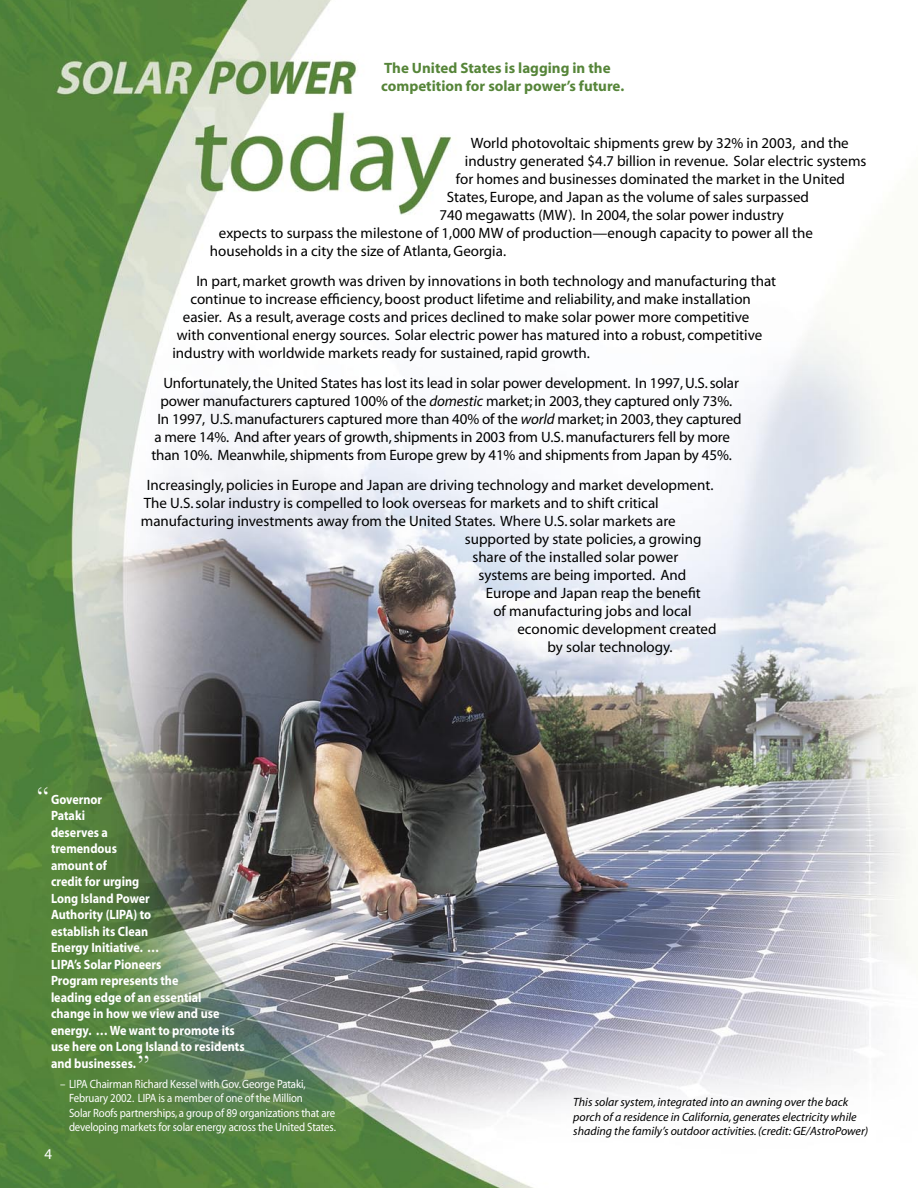
<style>
.page{position:relative;width:918px;height:1188px;background:#fff}
.page>*{position:absolute;margin:0;border:0;box-sizing:border-box;transform-origin:0 0}
.subheads{font:27px "Baskerville";color:#fff}
.bodycopy{font:15px "Myriad";color:#000}
.feature_statement{font:700 15px/18px "Myriad";color:#568539}
.subheads-2{font:15px "Myriad";color:#fff}
.sidebar_bodycopy{font:700 13.5px/16.5px "Myriad";color:#fff;scale:.9 1}
.sidebar_bodycopy-2{font:12px/14.4px "Myriad";letter-spacing:-.01em;color:#fff;scale:.9 1}
.captions{font:italic 12px/14.4px "Myriad";color:#000}
.s1{font-style:italic}
</style>
<div class="page">
<img style="left:0;top:0;width:917px;height:1188px">
<p class="feature_statement" style="left:381px;top:59px;width:245px">The United States is lagging in the competition for solar power’s future.</p>
<p class="bodycopy" style="left:471px;top:136px;width:379px">World photovoltaic shipments grew by 32% in 2003, and the</p>
<p class="bodycopy" style="left:465px;top:154px;width:403px">industry generated $4.7 billion in revenue. Solar electric systems</p>
<p class="bodycopy" style="left:456px;top:172px;width:391px">for homes and businesses dominated the market in the United</p>
<p class="bodycopy" style="left:447px;top:190px;width:364px">States, Europe, and Japan as the volume of sales surpassed</p>
<p class="bodycopy" style="left:439px;top:208px;width:346px">740 megawatts (MW). In 2004, the solar power industry</p>
<p class="bodycopy" style="left:219px;top:226px;width:595px">expects to surpass the milestone of 1,000 MW of production—enough capacity to power all the</p>
<p class="bodycopy" style="left:210px;top:244px;width:298px">households in a city the size of Atlanta, Georgia.</p>
<p class="bodycopy" style="left:196px;top:274px;width:581px">In part, market growth was driven by innovations in both technology and manufacturing that</p>
<p class="bodycopy" style="left:190px;top:292px;width:562px">continue to increase efficiency, boost product lifetime and reliability, and make installation</p>
<p class="bodycopy" style="left:183px;top:310px;width:568px">easier. As a result, average costs and prices declined to make solar power more competitive</p>
<p class="bodycopy" style="left:177px;top:328px;width:587px">with conventional energy sources. Solar electric power has matured into a robust, competitive</p>
<p class="bodycopy" style="left:172px;top:346px;width:419px">industry with worldwide markets ready for sustained, rapid growth.</p>
<p class="bodycopy" style="left:163px;top:376px;width:577px">Unfortunately, the United States has lost its lead in solar power development. In 1997, U.S. solar</p>
<p class="bodycopy" style="left:160px;top:394px;width:573px">power manufacturers captured 100% of the <span class="s1">domestic</span> market; in 2003, they captured only 73%.</p>
<p class="bodycopy" style="left:157px;top:412px;width:586px">In 1997, U.S. manufacturers captured more than 40% of the <span class="s1">world</span> market; in 2003, they captured</p>
<p class="bodycopy" style="left:154px;top:430px;width:577px">a mere 14%. And after years of growth, shipments in 2003 from U.S. manufacturers fell by more</p>
<p class="bodycopy" style="left:151px;top:448px;width:582px">than 10%. Meanwhile, shipments from Europe grew by 41% and shipments from Japan by 45%.</p>
<p class="bodycopy" style="left:147px;top:478px;width:568px">Increasingly, policies in Europe and Japan are driving technology and market development.</p>
<p class="bodycopy" style="left:144px;top:496px;width:516px">The U.S. solar industry is compelled to look overseas for markets and to shift critical</p>
<p class="bodycopy" style="left:141px;top:514px;width:536px">manufacturing investments away from the United States. Where U.S. solar markets are</p>
<p class="bodycopy" style="left:465px;top:532px;width:238px">supported by state policies, a growing</p>
<p class="bodycopy" style="left:472px;top:550px;width:207px">share of the installed solar power</p>
<p class="bodycopy" style="left:478px;top:568px;width:210px">systems are being imported. And</p>
<p class="bodycopy" style="left:486px;top:586px;width:217px">Europe and Japan reap the benefit</p>
<p class="bodycopy" style="left:493px;top:604px;width:200px">of manufacturing jobs and local</p>
<p class="bodycopy" style="left:517px;top:622px;width:201px">economic development created</p>
<p class="bodycopy" style="left:547px;top:640px;width:127px">by solar technology.</p>
<p class="subheads" style="left:37px;top:781px;width:14px">“</p>
<p class="sidebar_bodycopy" style="left:51px;top:791px;width:217px">Governor<br>Pataki<br>deserves a<br>tremendous<br>amount of<br>credit for urging<br>Long Island Power<br>Authority (LIPA) to<br>establish its Clean<br>Energy Initiative. …<br>LIPA’s Solar Pioneers<br>Program represents the<br>leading edge of an essential<br>change in how we view and use energy. … We want to promote its use here on Long Island to residents and businesses.</p>
<p class="sidebar_bodycopy-2" style="left:69px;top:1077px;width:298px;text-indent:-9px">– LIPA Chairman Richard Kessel with Gov. George Pataki, February 2002. LIPA is a member of one of the Million<br>Solar Roofs partnerships, a group of 89 organizations that are developing markets for solar energy across the United States.</p>
<p class="subheads" style="left:150px;top:1070px;width:14px;rotate:-180deg">“</p>
<p class="subheads-2" style="left:45px;top:1146px;width:9px">4</p>
<p class="captions" style="left:573px;top:1096px;width:297px">This solar system, integrated into an awning over the back porch of a residence in California, generates electricity while shading the family’s outdoor activities. (credit: GE/AstroPower)</p>
</div>
